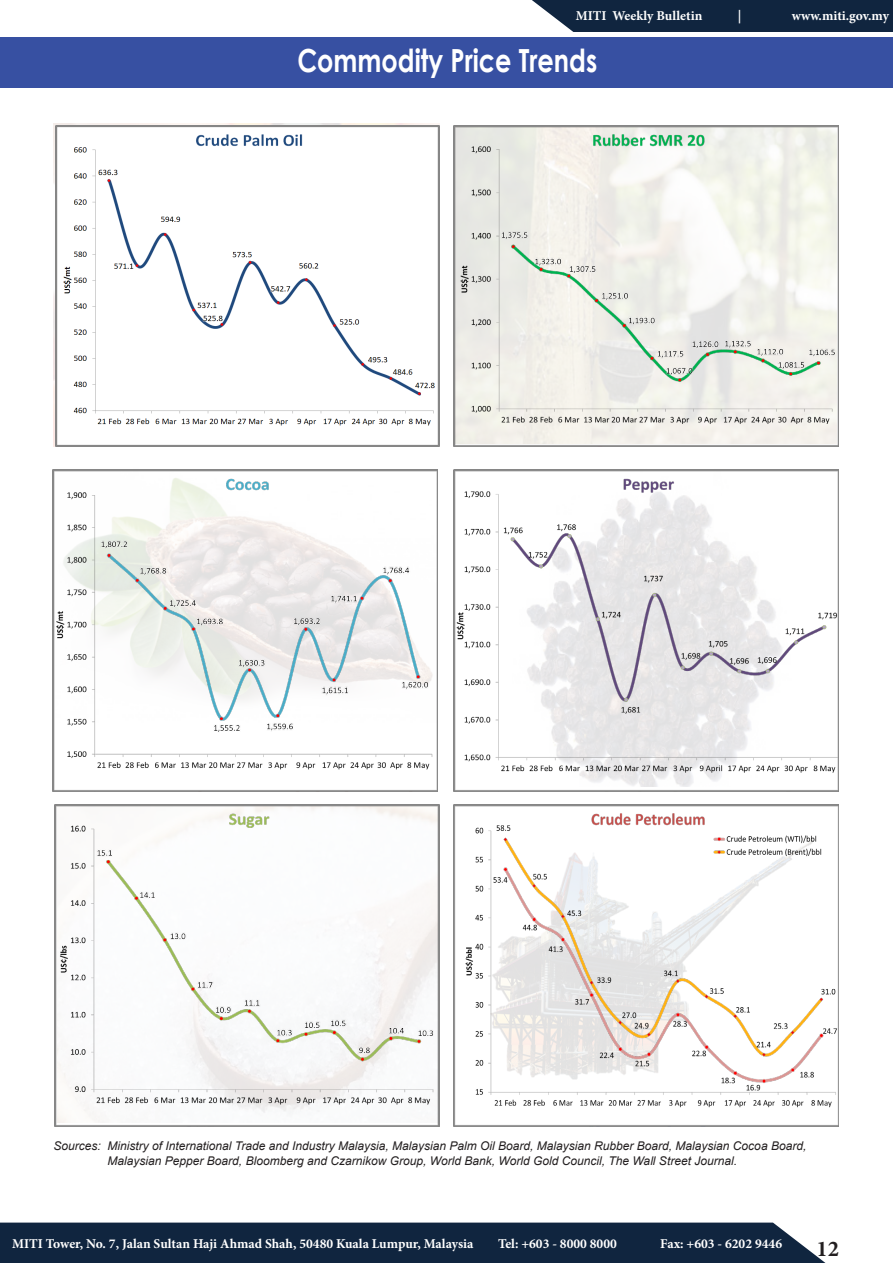
<style>
.page{position:relative;width:893px;height:1263px;background:#fff}
.page>*{position:absolute;margin:0;border:0;box-sizing:border-box;transform-origin:0 0}
.t1{font:700 31.8px "Century Gothic";color:#fff;scale:.8 1}
.t2{font:700 22.5px "Minion Pro";color:#231f20}
.t3{font:700 13.5px "Minion Pro";color:#fff}
.t4{font:italic 12px/14.4px "Arial";color:#231f20}
</style>
<div class="page">
<div style="left:0;top:1222px;width:826px;height:41px;background:#10253f"></div>
<div style="left:532px;top:0;width:361px;height:31px;background:#10253f"></div>
<div style="left:0;top:37px;width:893px;height:51px;background:#3750a2"></div>
<img style="left:53px;top:470px;width:385px;height:321px">
<img style="left:454px;top:470px;width:385px;height:321px">
<img style="left:454px;top:125px;width:385px;height:322px">
<img style="left:454px;top:804px;width:385px;height:322px">
<img style="left:55px;top:125px;width:384px;height:322px">
<img style="left:54px;top:804px;width:385px;height:322px">
<p class="t3" style="left:576px;top:6px;width:128px">MITI Weekly Bulletin</p>
<p class="t3" style="left:738px;top:6px;width:5px">|</p>
<p class="t3" style="left:792px;top:6px;width:99px">www.miti.gov.my</p>
<p class="t1" style="left:297px;top:37px;width:376px">Commodity Price Trends</p>
<p class="t4" style="left:108px;top:1139px;width:700px;text-indent:-54px">Sources: Ministry of International Trade and Industry Malaysia, Malaysian Palm Oil Board, Malaysian Rubber Board, Malaysian Cocoa Board,<br>Malaysian Pepper Board, Bloomberg and Czarnikow Group, World Bank, World Gold Council, The Wall Street Journal.</p>
<p class="t3" style="left:12px;top:1234px;width:463px">MITI Tower, No. 7, Jalan Sultan Haji Ahmad Shah, 50480 Kuala Lumpur, Malaysia</p>
<p class="t3" style="left:498px;top:1234px;width:120px">Tel: +603 - 8000 8000</p>
<p class="t3" style="left:660px;top:1234px;width:123px">Fax: +603 - 6202 9446</p>
<h2 class="t2" style="left:816px;top:1232px;width:24px">12</h2>
</div>
